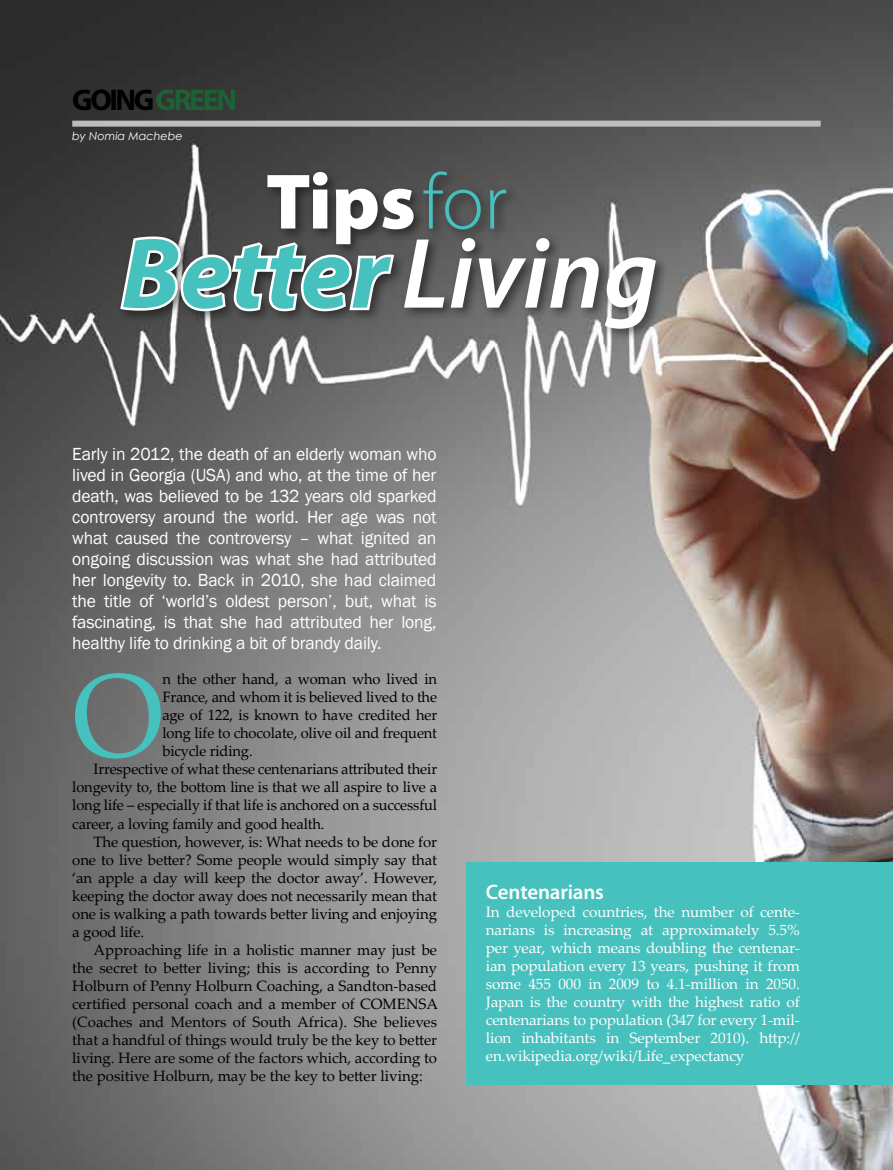
<style>
.page{position:relative;width:893px;height:1170px;background:#fff}
.page>*{position:absolute;margin:0;border:0;box-sizing:border-box;transform-origin:0 0}
.t1{font:118.35px "Palatino Linotype";color:#46c1be}
.t2{font:italic 700 100.95px "Myriad Pro";color:#46c1be}
.t3{font:900 79.2px "Myriad Pro";color:#fff}
.t4{font:700 30px "Myriad Pro";letter-spacing:-.08em;color:#000}
.t5{font:600 21px "Myriad Pro";letter-spacing:-.01em;color:#fff}
.t6{font:18px/21px "Franklin Gothic";letter-spacing:-.01em;color:#fff;text-align:justify}
.t7{font:15px "Palatino Linotype";letter-spacing:-.01em;color:#000}
.t8{font:15px/18px "Palatino Linotype";letter-spacing:-.01em;color:#fff;text-align:justify}
.t9{font:italic 11.25px "Century Gothic";color:#fff}
.s1{color:#1d6235}
.s2{font-weight:300;color:#46c1be}
.s3{font-weight:600;color:#fff}
</style>
<div class="page">
<img style="left:0;top:0;width:893px;height:1169px">
<div style="left:466px;top:862px;width:427px;height:222px;background:#46c1be"></div>
<div style="left:72px;top:121px;width:749px;height:6px;background:#bcbec0"></div>
<div style="left:263px;top:166px;width:257px;height:90px;background:#000;opacity:.5"></div>
<div style="left:115px;top:231px;width:291px;height:93px;background:#000;opacity:.5"></div>
<svg style="left:117px;top:234px;width:280px;height:80px"></svg>
<div style="left:399px;top:233px;width:269px;height:108px;background:#000;opacity:.5"></div>
<h3 class="t4" style="left:72px;top:80px;width:166px">GOING <span class="s1">GREEN</span></h3>
<p class="t9" style="left:72px;top:128px;width:112px">by Nomia Machebe</p>
<h3 class="t3" style="left:266px;top:157px;width:243px">Tips<span class="s2">for</span></h3>
<h2 class="t2" style="left:121px;top:208px;width:539px">Better <span class="s3">Living</span></h2>
<p class="t6" style="left:72px;top:443px;width:366px">Early in 2012, the death of an elderly woman who lived in Georgia (USA) and who, at the time of her death, was believed to be 132 years old sparked controversy around the world. Her age was not what caused the controversy – what ignited an ongoing discussion was what she had attributed her longevity to. Back in 2010, she had claimed the title of ‘world’s oldest person’, but, what is fascinating, is that she had attributed her long, healthy life to drinking a bit of brandy daily.</p>
<h1 class="t1" style="left:72px;top:632px;width:93px">O</h1>
<p class="t7" style="left:162px;top:668px;width:276px">n the other hand, a woman who lived in</p>
<p class="t7" style="left:162px;top:686px;width:276px">France, and whom it is believed lived to the</p>
<p class="t7" style="left:162px;top:704px;width:276px">age of 122, is known to have credited her</p>
<p class="t7" style="left:162px;top:722px;width:276px">long life to chocolate, olive oil and frequent</p>
<p class="t7" style="left:162px;top:740px;width:92px">bicycle riding.</p>
<p class="t7" style="left:94px;top:758px;width:345px">Irrespective of what these centenarians attributed their</p>
<p class="t7" style="left:72px;top:776px;width:366px">longevity to, the bottom line is that we all aspire to live a</p>
<p class="t7" style="left:72px;top:794px;width:366px">long life – especially if that life is anchored on a successful</p>
<p class="t7" style="left:72px;top:812px;width:254px">career, a loving family and good health.</p>
<p class="t7" style="left:94px;top:830px;width:345px">The question, however, is: What needs to be done for</p>
<p class="t7" style="left:72px;top:848px;width:366px">one to live better? Some people would simply say that</p>
<p class="t7" style="left:72px;top:866px;width:366px">‘an apple a day will keep the doctor away’. However,</p>
<p class="t7" style="left:72px;top:884px;width:366px">keeping the doctor away does not necessarily mean that</p>
<p class="t7" style="left:72px;top:902px;width:366px">one is walking a path towards better living and enjoying</p>
<p class="t7" style="left:72px;top:920px;width:73px">a good life.</p>
<p class="t7" style="left:94px;top:938px;width:345px">Approaching life in a holistic manner may just be</p>
<p class="t7" style="left:72px;top:956px;width:366px">the secret to better living; this is according to Penny</p>
<p class="t7" style="left:72px;top:974px;width:366px">Holburn of Penny Holburn Coaching, a Sandton-based</p>
<p class="t7" style="left:72px;top:992px;width:367px">certified personal coach and a member of COMENSA</p>
<p class="t7" style="left:72px;top:1010px;width:366px">(Coaches and Mentors of South Africa). She believes</p>
<p class="t7" style="left:72px;top:1028px;width:366px">that a handful of things would truly be the key to better</p>
<p class="t7" style="left:72px;top:1046px;width:366px">living. Here are some of the factors which, according to</p>
<p class="t7" style="left:72px;top:1064px;width:352px">the positive Holburn, may be the key to better living:</p>
<h3 class="t5" style="left:486px;top:878px;width:120px">Centenarians</h3>
<p class="t8" style="left:486px;top:902px;width:316px">In developed countries, the number of cente&shy;narians is increasing at approximately 5.5% per year, which means doubling the centenar&shy;ian population every 13 years, pushing it from some 455 000 in 2009 to 4.1-million in 2050.<br>Japan is the country with the highest ratio of centenarians to population (347 for every 1-mil&shy;lion inhabitants in September 2010). http:// en.wikipedia.org/wiki/Life_expectancy</p>
</div>
